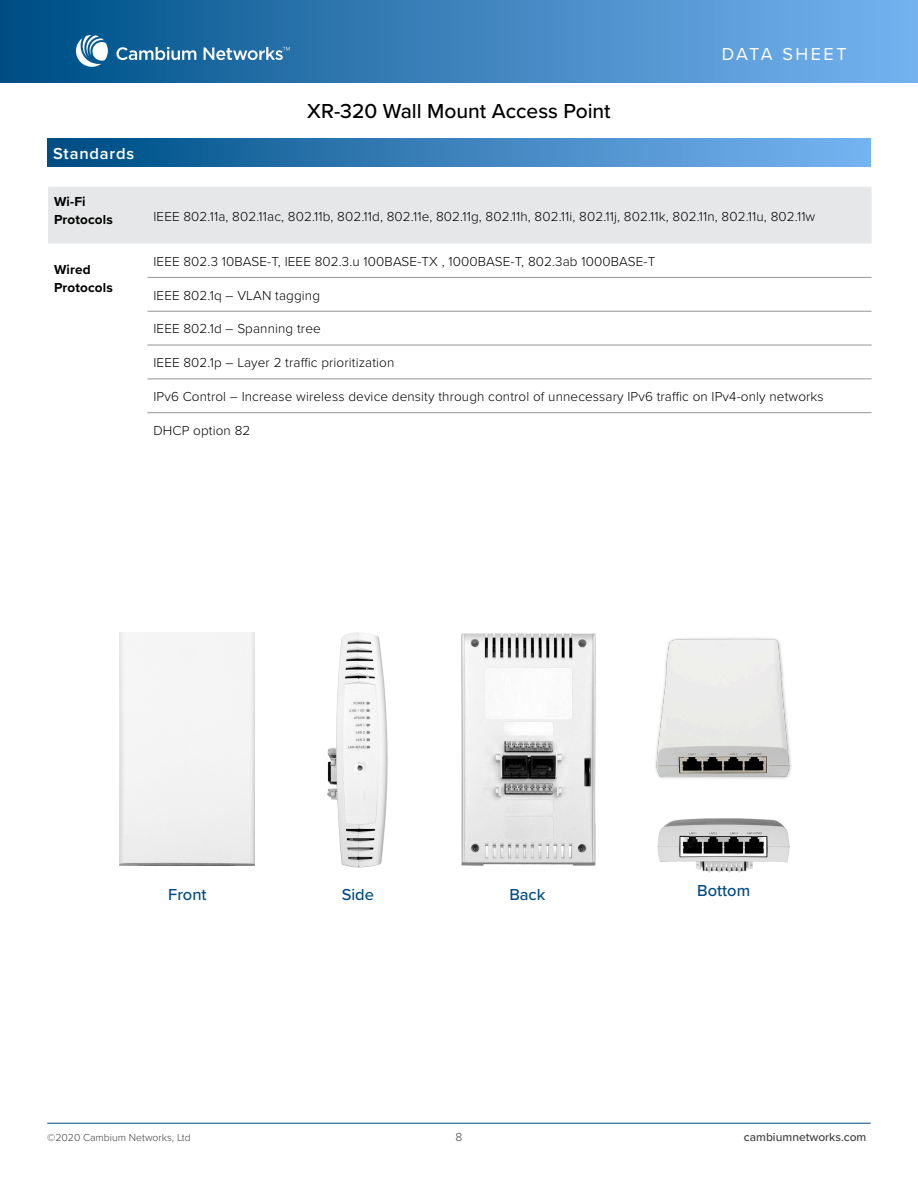
<style>
.page{position:relative;width:918px;height:1188px;background:#fff}
.page>*{position:absolute;margin:0;border:0;box-sizing:border-box;transform-origin:0 0}
.t1{font:500 21px "Proxima Nova";color:#000}
.t2{font:18px "Proxima Nova";letter-spacing:.14em;color:#fff}
.t3{font:500 16.5px "Proxima Nova";color:#004b82}
.t4{font:600 16.5px "Proxima Nova";letter-spacing:.05em;color:#fff}
.t5{font:300 13.5px "Proxima Nova";letter-spacing:.01em;color:#000}
.t6{font:700 13.5px/18px "Proxima Nova";letter-spacing:.01em;color:#000}
.t7{font:500 12px "Proxima Nova";color:#404041}
.t8{font:300 12px "Proxima Nova";color:#404041}
.t9{font:300 10.5px "Proxima Nova";color:#404041}
</style>
<div class="page">
<hr style="left:47px;top:1123px;width:824px;height:1px;background:#004b82">
<div style="left:0;top:0;width:918px;height:82px;background:linear-gradient(to right,#004f85,#78b4f1)"></div>
<svg style="left:116px;top:47px;width:224px;height:23px"></svg>
<svg style="left:66px;top:35px;width:42px;height:44px"></svg>
<div style="left:47px;top:138px;width:824px;height:28px;background:linear-gradient(to right,#004d84,#7ab5f3)"></div>
<div style="left:48px;top:187px;width:824px;height:57px;background:#e6e7e8"></div>
<hr style="left:147px;top:277px;width:725px;height:1px;background:#939597">
<hr style="left:147px;top:311px;width:725px;height:1px;background:#939597">
<hr style="left:147px;top:345px;width:725px;height:1px;background:#939597">
<hr style="left:147px;top:379px;width:725px;height:1px;background:#939597">
<hr style="left:147px;top:412px;width:725px;height:1px;background:#939597">
<img style="left:461px;top:633px;width:135px;height:232px">
<img style="left:658px;top:819px;width:131px;height:53px">
<img style="left:120px;top:633px;width:135px;height:232px">
<img style="left:326px;top:632px;width:61px;height:235px">
<img style="left:655px;top:638px;width:137px;height:141px">
<p class="t4" style="left:53px;top:141px;width:83px">Standards</p>
<p class="t6" style="left:54px;top:192px;width:60px">Wi-Fi<br>Protocols</p>
<p class="t6" style="left:54px;top:261px;width:60px">Wired<br>Protocols</p>
<h1 class="t1" style="left:307px;top:95px;width:305px">XR-320 Wall Mount Access Point</h1>
<h2 class="t2" style="left:722px;top:41px;width:126px">DATA SHEET</h2>
<p class="t5" style="left:153px;top:206px;width:663px">IEEE 802.11a, 802.11ac, 802.11b, 802.11d, 802.11e, 802.11g, 802.11h, 802.11i, 802.11j, 802.11k, 802.11n, 802.11u, 802.11w</p>
<p class="t5" style="left:153px;top:251px;width:503px">IEEE 802.3 10BASE-T, IEEE 802.3.u 100BASE-TX , 1000BASE-T, 802.3ab 1000BASE-T</p>
<p class="t5" style="left:153px;top:285px;width:168px">IEEE 802.1q – VLAN tagging</p>
<p class="t5" style="left:153px;top:319px;width:169px">IEEE 802.1d – Spanning tree</p>
<p class="t5" style="left:153px;top:353px;width:242px">IEEE 802.1p – Layer 2 traffic prioritization</p>
<p class="t5" style="left:153px;top:387px;width:672px">IPv6 Control – Increase wireless device density through control of unnecessary IPv6 traffic on IPv4-only networks</p>
<p class="t5" style="left:153px;top:420px;width:98px">DHCP option 82</p>
<p class="t3" style="left:168px;top:882px;width:40px">Front</p>
<p class="t3" style="left:342px;top:882px;width:34px">Side</p>
<p class="t3" style="left:509px;top:882px;width:38px">Back</p>
<p class="t3" style="left:697px;top:878px;width:55px">Bottom</p>
<p class="t9" style="left:47px;top:1129px;width:145px">©2020 Cambium Networks, Ltd</p>
<p class="t8" style="left:456px;top:1128px;width:8px">8</p>
<p class="t7" style="left:744px;top:1128px;width:124px">cambiumnetworks.com</p>
</div>
